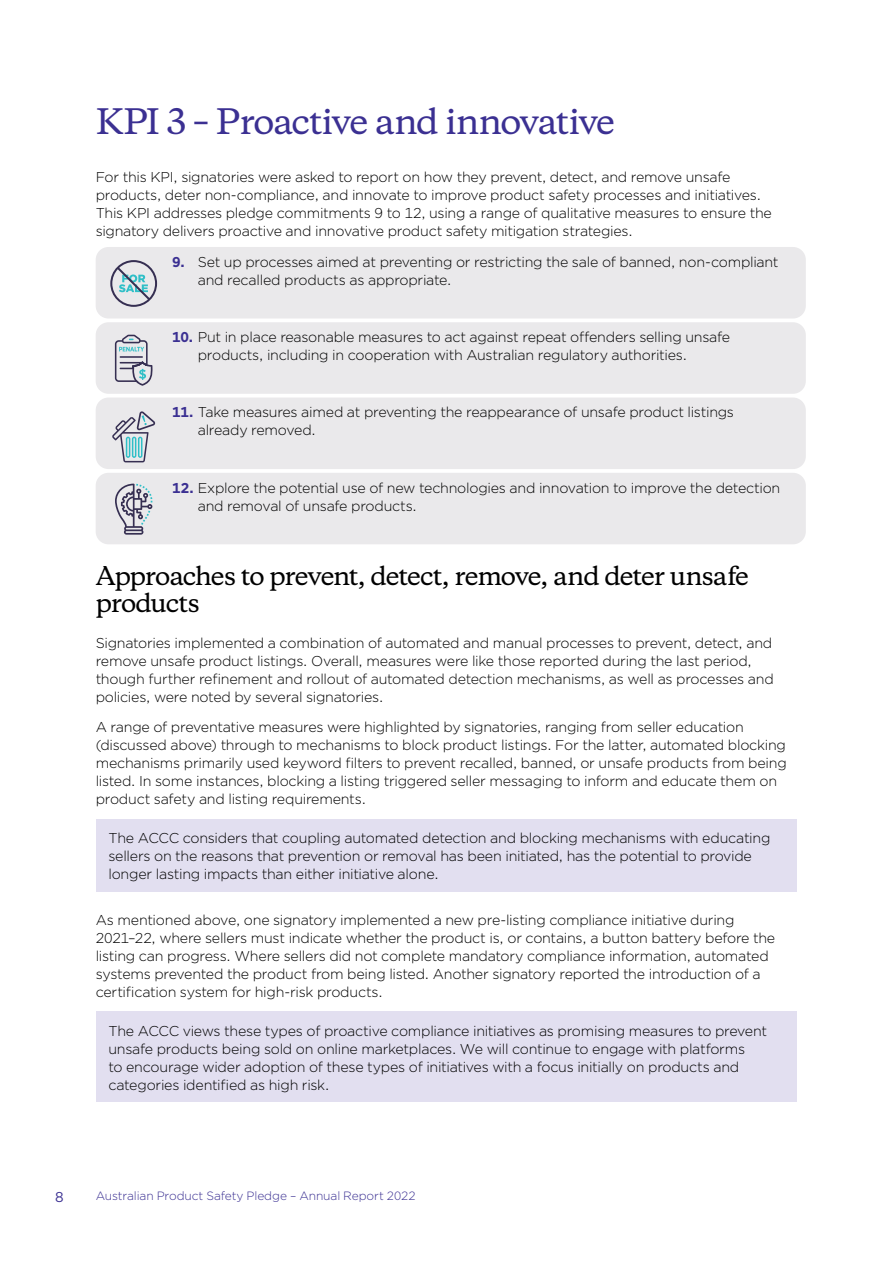
<style>
.page{position:relative;width:893px;height:1263px;background:#fff}
.page>*{position:absolute;margin:0;border:0;box-sizing:border-box;transform-origin:0 0}
._02_Heading_1{font:500 33px "Copernicus";letter-spacing:-.05em;color:#3b3092}
._02_Heading_2{font:500 24px/27px "Copernicus";letter-spacing:-.045em;color:#000}
._01_Body_text{font:300 14.25px/18px "Gotham";letter-spacing:-.02em;color:#000}
.t1{font:14.25px "Gotham";color:#3b3092}
.t2{font:300 12px "Gotham";letter-spacing:-.01em;color:#3b3092}
.s1{font-weight:700;color:#3b3092}
</style>
<div class="page">
<div style="left:96px;top:247px;width:710px;height:71px;background:#eae9eb;border-radius:13px"></div>
<div style="left:96px;top:322px;width:710px;height:72px;background:#eae9eb;border-radius:13px"></div>
<div style="left:96px;top:397px;width:710px;height:72px;background:#eae9eb;border-radius:13px"></div>
<div style="left:96px;top:473px;width:710px;height:71px;background:#eae9eb;border-radius:13px"></div>
<div style="left:96px;top:819px;width:700px;height:73px;background:#e2dff0"></div>
<div style="left:96px;top:1011px;width:700px;height:91px;background:#e2dff0"></div>
<svg style="left:115px;top:484px;width:38px;height:51px"></svg>
<svg style="left:115px;top:335px;width:38px;height:51px"></svg>
<svg style="left:112px;top:411px;width:43px;height:51px"></svg>
<svg style="left:110px;top:260px;width:47px;height:47px"></svg>
<h1 class="_02_Heading_1" style="left:96px;top:93px;width:521px">KPI 3 – Proactive and innovative</h1>
<p class="_01_Body_text" style="left:96px;top:168px;width:678px">For this KPI, signatories were asked to report on how they prevent, detect, and remove unsafe products, deter non-compliance, and innovate to improve product safety processes and initiatives.<br>This KPI addresses pledge commitments 9 to 12, using a range of qualitative measures to ensure the signatory delivers proactive and innovative product safety mitigation strategies.</p>
<p class="_01_Body_text" style="left:198px;top:252px;width:582px;text-indent:-26px"><span class="s1">9.</span> Set up processes aimed at preventing or restricting the sale of banned, non-compliant and recalled products as appropriate.</p>
<p class="_01_Body_text" style="left:198px;top:328px;width:534px;text-indent:-26px"><span class="s1">10.</span> Put in place reasonable measures to act against repeat offenders selling unsafe products, including in cooperation with Australian regulatory authorities.</p>
<p class="_01_Body_text" style="left:198px;top:403px;width:538px;text-indent:-26px"><span class="s1">11.</span> Take measures aimed at preventing the reappearance of unsafe product listings already removed.</p>
<p class="_01_Body_text" style="left:198px;top:478px;width:584px;text-indent:-26px"><span class="s1">12.</span> Explore the potential use of new technologies and innovation to improve the detection and removal of unsafe products.</p>
<h2 class="_02_Heading_2" style="left:96px;top:561px;width:655px">Approaches to prevent, detect, remove, and deter unsafe products</h2>
<p class="_01_Body_text" style="left:96px;top:633px;width:679px">Signatories implemented a combination of automated and manual processes to prevent, detect, and remove unsafe product listings. Overall, measures were like those reported during the last period, though further refinement and rollout of automated detection mechanisms, as well as processes and policies, were noted by several signatories.</p>
<p class="_01_Body_text" style="left:96px;top:718px;width:693px">A range of preventative measures were highlighted by signatories, ranging from seller education (discussed above) through to mechanisms to block product listings. For the latter, automated blocking mechanisms primarily used keyword filters to prevent recalled, banned, or unsafe products from being listed. In some instances, blocking a listing triggered seller messaging to inform and educate them on product safety and listing requirements.</p>
<p class="_01_Body_text" style="left:108px;top:828px;width:663px">The ACCC considers that coupling automated detection and blocking mechanisms with educating sellers on the reasons that prevention or removal has been initiated, has the potential to provide longer lasting impacts than either initiative alone.</p>
<p class="_01_Body_text" style="left:96px;top:910px;width:681px">As mentioned above, one signatory implemented a new pre-listing compliance initiative during 2021–22, where sellers must indicate whether the product is, or contains, a button battery before the listing can progress. Where sellers did not complete mandatory compliance information, automated systems prevented the product from being listed. Another signatory reported the introduction of a certification system for high-risk products.</p>
<p class="_01_Body_text" style="left:108px;top:1021px;width:660px">The ACCC views these types of proactive compliance initiatives as promising measures to prevent unsafe products being sold on online marketplaces. We will continue to engage with platforms<br>to encourage wider adoption of these types of initiatives with a focus initially on products and categories identified as high risk.</p>
<p class="t1" style="left:55px;top:1188px;width:10px">8</p>
<p class="t2" style="left:96px;top:1188px;width:322px">Australian Product Safety Pledge – Annual Report 2022</p>
</div>
